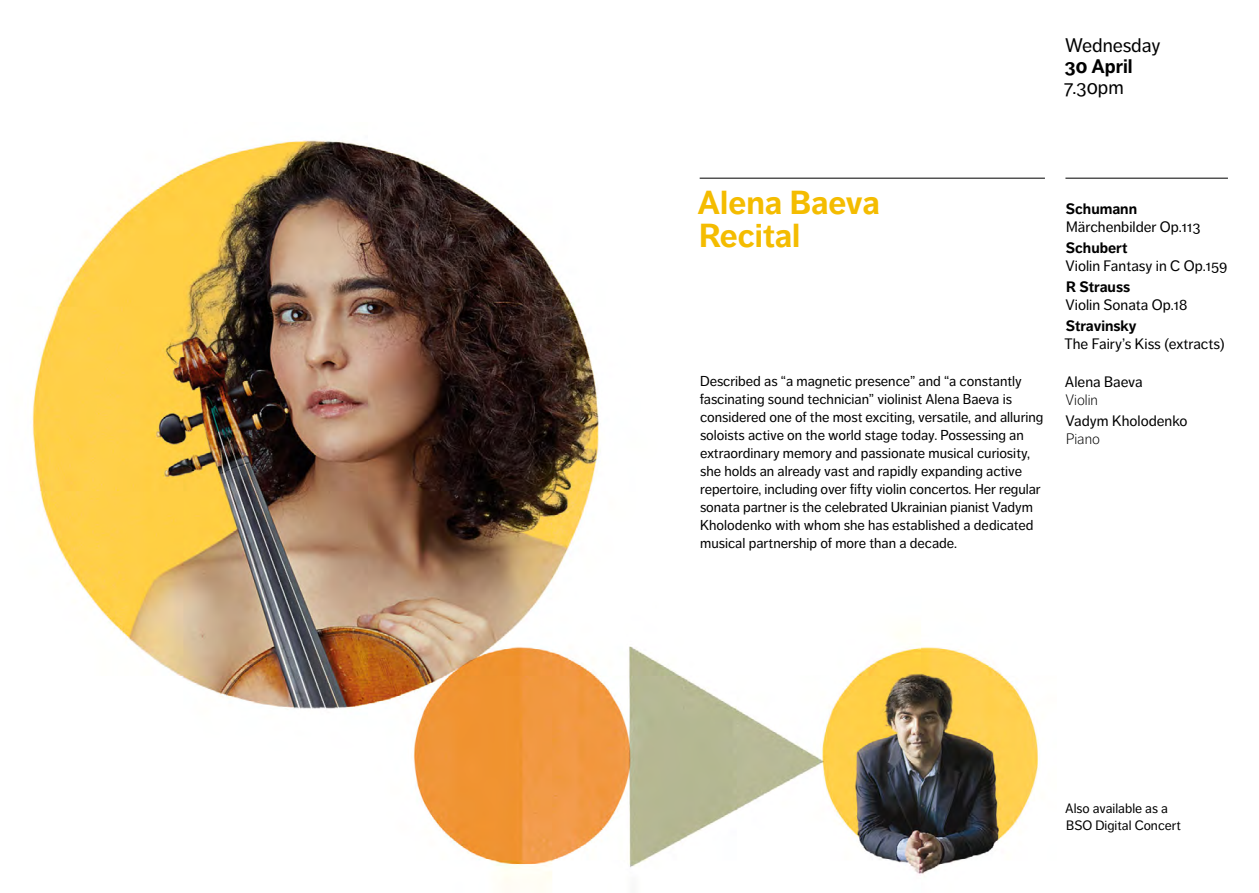
<style>
.page{position:relative;width:1259px;height:893px;background:#fff}
.page>*{position:absolute;margin:0;border:0;box-sizing:border-box;transform-origin:0 0}
.t1{font:700 33px/33px "Dagny Pro";color:#f4bc00}
.t2{font:19.5px "Dagny Pro";color:#000}
.t3{font:700 19.5px "Dagny Pro";color:#000}
.t4{font:15px "Dagny Pro";color:#000}
.t5{font:700 15px "Dagny Pro";color:#000}
.t6{font:300 15px "Dagny Pro";color:#000}
.t7{font:14.25px/18px "Dagny Pro";color:#000}
.t8{font:13.5px/16.5px "Dagny Pro";color:#000}
</style>
<div class="page">
<img style="left:32px;top:140px;width:1013px;height:753px">
<hr style="left:699px;top:178px;width:346px;height:1px;background:#000">
<hr style="left:1065px;top:178px;width:163px;height:1px;background:#000">
<svg style="left:629px;top:648px;width:416px;height:213px"></svg>
<h2 class="t2" style="left:1065px;top:34px;width:97px">Wednesday</h2>
<h2 class="t3" style="left:1064px;top:55px;width:69px">30 April</h2>
<h2 class="t2" style="left:1064px;top:76px;width:61px">7.30pm</h2>
<h1 class="t1" style="left:697px;top:187px;width:184px">Alena Baeva<br>Recital</h1>
<p class="t7" style="left:699px;top:372px;width:345px">Described as “a magnetic presence” and “a constantly fascinating sound technician” violinist Alena Baeva is considered one of the most exciting, versatile, and alluring soloists active on the world stage today. Possessing an extraordinary memory and passionate musical curiosity, she holds an already vast and rapidly expanding active repertoire, including over fifty violin concertos. Her regular sonata partner is the celebrated Ukrainian pianist Vadym Kholodenko with whom she has established a dedicated musical partnership of more than a decade.</p>
<p class="t5" style="left:1065px;top:200px;width:73px">Schumann</p>
<p class="t4" style="left:1066px;top:218px;width:136px">Märchenbilder Op.113</p>
<p class="t5" style="left:1065px;top:239px;width:63px">Schubert</p>
<p class="t4" style="left:1065px;top:257px;width:163px">Violin Fantasy in C Op.159</p>
<p class="t5" style="left:1066px;top:278px;width:65px">R Strauss</p>
<p class="t4" style="left:1065px;top:296px;width:123px">Violin Sonata Op.18</p>
<p class="t5" style="left:1065px;top:317px;width:72px">Stravinsky</p>
<p class="t4" style="left:1064px;top:335px;width:162px">The Fairy’s Kiss (extracts)</p>
<p class="t4" style="left:1065px;top:373px;width:79px">Alena Baeva</p>
<p class="t6" style="left:1065px;top:391px;width:34px">Violin</p>
<p class="t4" style="left:1065px;top:412px;width:124px">Vadym Kholodenko</p>
<p class="t6" style="left:1066px;top:430px;width:35px">Piano</p>
<p class="t8" style="left:1065px;top:800px;width:117px">Also available as a<br>BSO Digital Concert</p>
</div>
